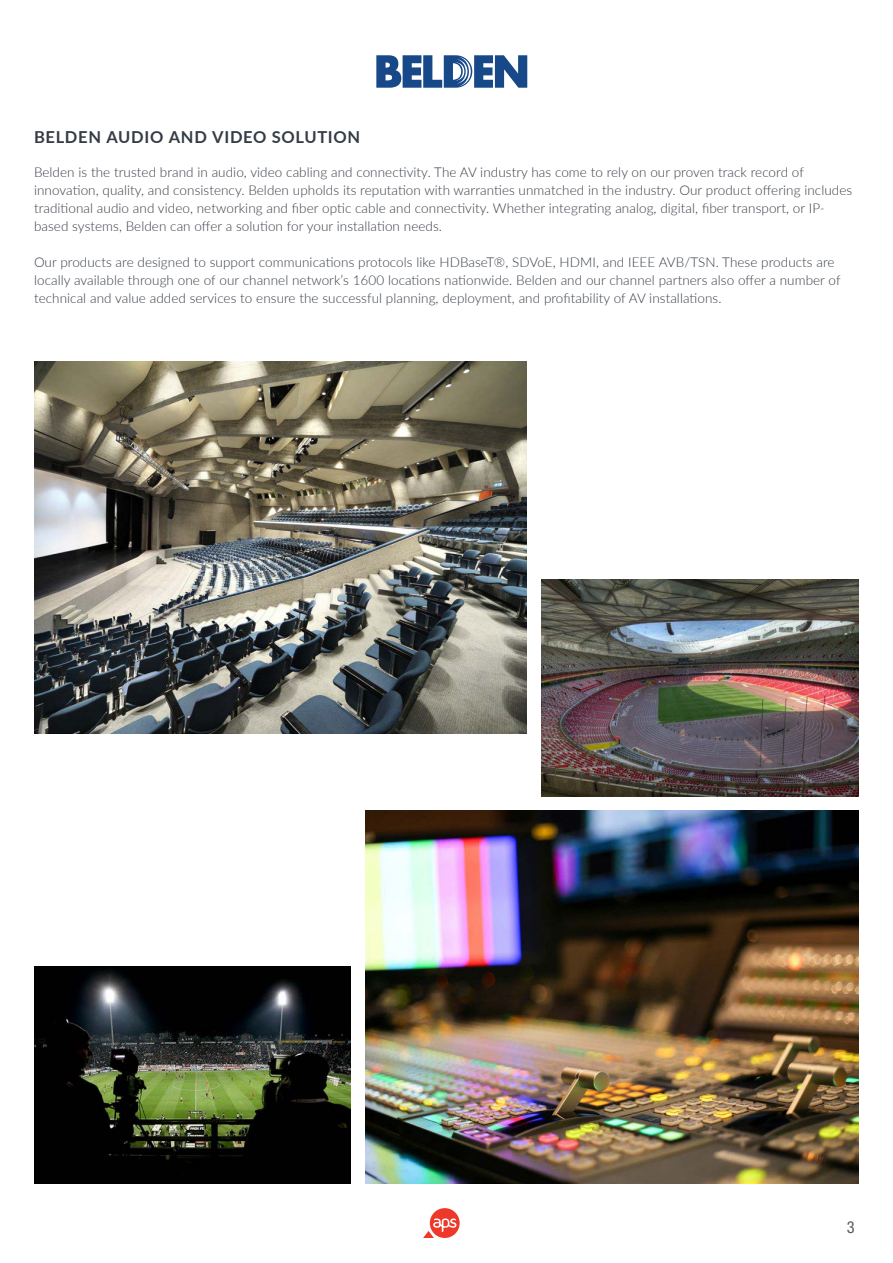
<style>
.page{position:relative;width:893px;height:1263px;background:#fff}
.page>*{position:absolute;margin:0;border:0;box-sizing:border-box;transform-origin:0 0}
.t1{font:700 16.5px "Lato";letter-spacing:.045em;color:#353c45}
.t2{font:condensed 16.5px "Helvetica Neue LT Pro";color:#58595b}
.Body_9pt{font:300 13.5px/18px "Lato";letter-spacing:.005em;color:#353c45}
</style>
<div class="page">
<div style="left:430px;top:1208px;width:30px;height:30px;background:#ee3829;border-radius:50%"></div>
<svg style="left:423px;top:1218px;width:33px;height:20px"></svg>
<svg style="left:376px;top:55px;width:151px;height:33px"></svg>
<img style="left:34px;top:361px;width:492px;height:372px">
<img style="left:366px;top:811px;width:492px;height:372px">
<img style="left:542px;top:580px;width:316px;height:217px">
<img style="left:34px;top:966px;width:317px;height:217px">
<p class="t1" style="left:34px;top:125px;width:328px">BELDEN AUDIO AND VIDEO SOLUTION</p>
<p class="Body_9pt" style="left:34px;top:163px;width:820px">Belden is the trusted brand in audio, video cabling and connectivity. The AV industry has come to rely on our proven track record of innovation, quality, and consistency. Belden upholds its reputation with warranties unmatched in the industry. Our product offering includes traditional audio and video, networking and fiber optic cable and connectivity. Whether integrating analog, digital, fiber transport, or IP&shy;based systems, Belden can offer a solution for your installation needs.</p>
<p class="Body_9pt" style="left:34px;top:253px;width:808px">Our products are designed to support communications protocols like HDBaseT®, SDVoE, HDMI, and IEEE AVB/TSN. These products are locally available through one of our channel network’s 1600 locations nationwide. Belden and our channel partners also offer a number of technical and value added services to ensure the successful planning, deployment, and profitability of AV installations.</p>
<p class="t2" style="left:847px;top:1218px;width:9px">3</p>
</div>
